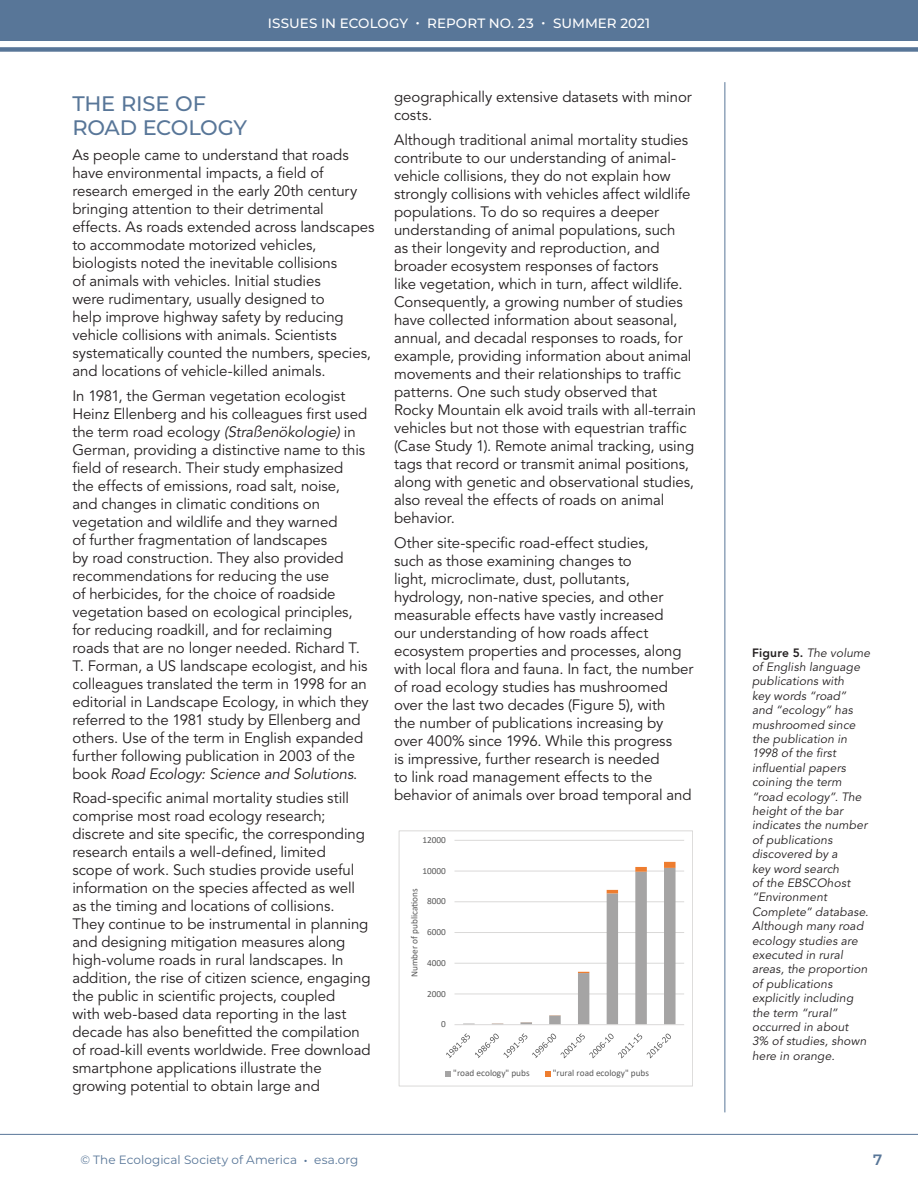
<style>
.page{position:relative;width:918px;height:1188px;background:#fff}
.page>*{position:absolute;margin:0;border:0;box-sizing:border-box;transform-origin:0 0}
.t1{font:500 21px "Montserrat";letter-spacing:-.01em;color:#587698}
.t2{font:15px/18px "Avenir LT Std";letter-spacing:-.005em;color:#231f20}
.t3{font:600 15px "Montserrat";color:#587698}
.t4{font:500 13.5px "Montserrat";letter-spacing:.005em;color:#fff}
.t5{font:italic 12px/14.4px "Avenir LT Std";letter-spacing:.01em;color:#231f20}
.t6{font:12px "Montserrat";letter-spacing:.005em;color:#587698}
.t7{font:9.3px "Calibri";color:#595959}
.s1{font-style:italic}
.s2{font-weight:800;font-style:normal}
.s3{font-size:15px}
</style>
<div class="page">
<div style="left:0;top:0;width:918px;height:41px;background:#587698"></div>
<div style="left:0;top:47px;width:918px;height:5px;background:#587698"></div>
<hr style="left:0;top:1134px;width:918px;height:1px;background:#587698">
<hr style="left:724px;top:82px;width:1px;height:1030px;background:#587698">
<hr style="left:455px;top:840px;width:229px;height:1px;background:#dad9d8">
<hr style="left:455px;top:871px;width:229px;height:1px;background:#dad9d8">
<hr style="left:455px;top:901px;width:229px;height:1px;background:#dad9d8">
<hr style="left:455px;top:932px;width:229px;height:1px;background:#dad9d8">
<hr style="left:455px;top:963px;width:229px;height:1px;background:#dad9d8">
<hr style="left:455px;top:994px;width:229px;height:1px;background:#dad9d8">
<svg style="left:463px;top:862px;width:213px;height:162px"></svg>
<hr style="left:455px;top:1024px;width:229px;height:1px;background:#dad9d8">
<svg style="left:446px;top:1033px;width:225px;height:25px"></svg>
<svg style="left:446px;top:1071px;width:5px;height:5px"></svg>
<svg style="left:545px;top:1071px;width:5px;height:5px"></svg>
<div style="left:399px;top:831px;width:294px;height:255px;border:1px solid #dad9d8"></div>
<p class="t4" style="left:268px;top:14px;width:384px">ISSUES IN ECOLOGY • REPORT NO. 23 • SUMMER 2021</p>
<p class="t1" style="left:72px;top:89px;width:135px">THE RISE OF</p>
<p class="t1" style="left:72px;top:113px;width:176px">ROAD ECOLOGY</p>
<p class="t2" style="left:72px;top:146px;width:304px">As people came to understand that roads have environmental impacts, a field of research emerged in the early 20th century bringing attention to their detrimental effects. As roads extended across landscapes to accommodate motorized vehicles, biologists noted the inevitable collisions<br>of animals with vehicles. Initial studies<br>were rudimentary, usually designed to<br>help improve highway safety by reducing vehicle collisions with animals. Scientists systematically counted the numbers, species, and locations of vehicle-killed animals.</p>
<p class="t2" style="left:72px;top:387px;width:298px">In 1981, the German vegetation ecologist Heinz Ellenberg and his colleagues first used the term road ecology <span class="s1">(Straßenökologie)</span> in German, providing a distinctive name to this field of research. Their study emphasized<br>the effects of emissions, road salt, noise,<br>and changes in climatic conditions on vegetation and wildlife and they warned<br>of further fragmentation of landscapes<br>by road construction. They also provided recommendations for reducing the use<br>of herbicides, for the choice of roadside vegetation based on ecological principles, for reducing roadkill, and for reclaiming roads that are no longer needed. Richard T.<br>T. Forman, a US landscape ecologist, and his colleagues translated the term in 1998 for an editorial in Landscape Ecology, in which they referred to the 1981 study by Ellenberg and others. Use of the term in English expanded further following publication in 2003 of the book <span class="s1">Road Ecology: Science and Solutions</span>.</p>
<p class="t2" style="left:72px;top:790px;width:300px">Road-specific animal mortality studies still comprise most road ecology research; discrete and site specific, the corresponding research entails a well-defined, limited<br>scope of work. Such studies provide useful information on the species affected as well as the timing and locations of collisions.<br>They continue to be instrumental in planning and designing mitigation measures along high-volume roads in rural landscapes. In addition, the rise of citizen science, engaging the public in scientific projects, coupled<br>with web-based data reporting in the last decade has also benefitted the compilation of road-kill events worldwide. Free download smartphone applications illustrate the growing potential to obtain large and</p>
<p class="t2" style="left:394px;top:88px;width:299px">geographically extensive datasets with minor costs.</p>
<p class="t2" style="left:394px;top:131px;width:304px">Although traditional animal mortality studies contribute to our understanding of animal&shy;vehicle collisions, they do not explain how strongly collisions with vehicles affect wildlife populations. To do so requires a deeper understanding of animal populations, such<br>as their longevity and reproduction, and broader ecosystem responses of factors<br>like vegetation, which in turn, affect wildlife.<br>Consequently, a growing number of studies have collected information about seasonal, annual, and decadal responses to roads, for example, providing information about animal movements and their relationships to traffic patterns. One such study observed that Rocky Mountain elk avoid trails with all-terrain vehicles but not those with equestrian traffic (Case Study 1). Remote animal tracking, using tags that record or transmit animal positions, along with genetic and observational studies, also reveal the effects of roads on animal behavior.</p>
<p class="t2" style="left:394px;top:534px;width:301px">Other site-specific road-effect studies,<br>such as those examining changes to<br>light, microclimate, dust, pollutants, hydrology, non-native species, and other measurable effects have vastly increased<br>our understanding of how roads affect ecosystem properties and processes, along with local flora and fauna. In fact, the number of road ecology studies has mushroomed over the last two decades (Figure 5), with<br>the number of publications increasing by over 400% since 1996. While this progress<br>is impressive, further research is needed<br>to link road management effects to the behavior of animals over broad temporal and</p>
<p class="t7" style="left:422px;top:833px;width:25px">12000</p>
<p class="t7" style="left:422px;top:864px;width:25px">10000</p>
<p class="t7" style="left:408px;top:977px;width:90px;rotate:-90deg">Number of publica ons</p>
<p class="t7" style="left:427px;top:895px;width:20px">8000</p>
<p class="t7" style="left:427px;top:926px;width:20px">6000</p>
<p class="t7" style="left:427px;top:956px;width:20px">4000</p>
<p class="t7" style="left:427px;top:987px;width:20px">2000</p>
<p class="t7" style="left:441px;top:1018px;width:6px">0</p>
<p class="t7" style="left:453px;top:1067px;width:78px">"road ecology" pubs</p>
<p class="t7" style="left:553px;top:1067px;width:98px">"rural road ecology" pubs</p>
<p class="t5" style="left:752px;top:646px;width:120px"><span class="s2">Figure 5.</span> The volume of English language publications with<br>key words “road”<br>and “ecology” has mushroomed since the publication in<br>1998 of the first influential papers coining the term “road ecology”. The height of the bar indicates the number of publications discovered by a<br>key word search<br>of the EBSCOhost “Environment<br>Complete” database.<br>Although many road ecology studies are executed in rural areas, the proportion of publications explicitly including the term “rural” occurred in about<br>3% of studies, shown here in orange.</p>
<p class="t6" style="left:80px;top:1151px;width:279px">© The Ecological Society of America <span class="s3">•</span> esa.org</p>
<p class="t3" style="left:873px;top:1149px;width:11px">7</p>
</div>
